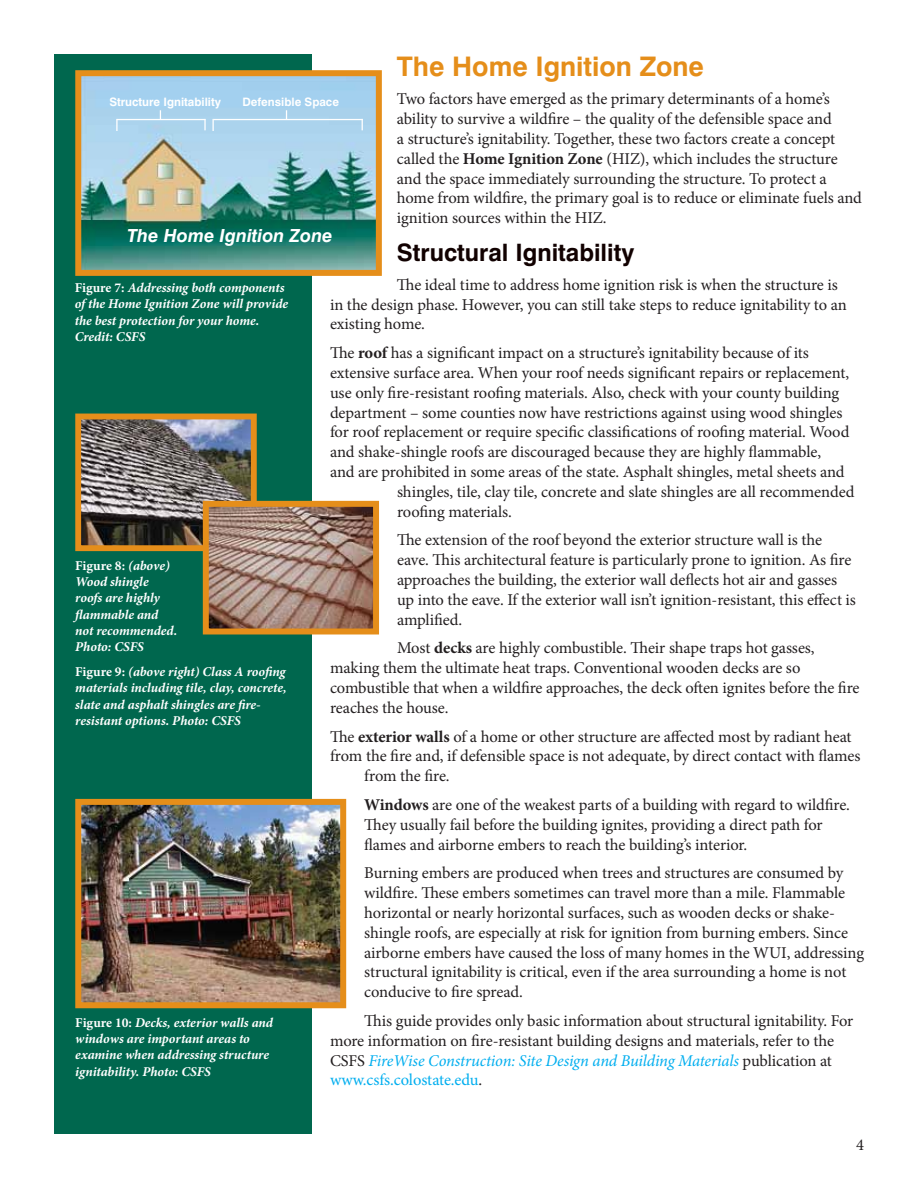
<style>
.page{position:relative;width:918px;height:1188px;background:#fff}
.page>*{position:absolute;margin:0;border:0;box-sizing:border-box;transform-origin:0 0}
.t1{font:700 27px "Swiss 721 BT";color:#e58e1a}
.t2{font:700 24px "Swiss 721 BT";color:#110100}
.t3{font:italic 700 18px "Swiss 721 BT";color:#fff}
.t4{font:16.5px/19.8px "Minion Pro";letter-spacing:-.005em;color:#231f20}
.t5{font:italic 700 13.5px/16.2px "Minion Pro";letter-spacing:-.005em;color:#fff}
.t6{font:700 11.55px "Swiss 721 BT";color:#fff}
.s1{font-weight:700}
.s2{font-style:italic;color:#00aeef}
.s3{color:#00aeef}
.s4{font-style:normal}
</style>
<div class="page">
<div style="left:54px;top:54px;width:258px;height:1080px;background:#00674e"></div>
<img style="left:82px;top:77px;width:293px;height:192px">
<div style="left:75px;top:70px;width:307px;height:206px;border:6px solid #e58e1a"></div>
<svg style="left:116px;top:119px;width:2px;height:12px"></svg>
<hr style="left:117px;top:119px;width:88px;height:1px;background:#fff">
<svg style="left:204px;top:119px;width:2px;height:11px"></svg>
<svg style="left:212px;top:119px;width:2px;height:12px"></svg>
<hr style="left:213px;top:119px;width:150px;height:1px;background:#fff">
<img style="left:82px;top:421px;width:168px;height:123px">
<div style="left:75px;top:414px;width:182px;height:137px;border:6px solid #e58e1a"></div>
<img style="left:210px;top:508px;width:162px;height:119px">
<div style="left:203px;top:501px;width:176px;height:133px;border:6px solid #e58e1a"></div>
<img style="left:82px;top:806px;width:257px;height:195px">
<div style="left:75px;top:799px;width:271px;height:209px;border:6px solid #e58e1a"></div>
<h1 class="t1" style="left:397px;top:50px;width:309px">The Home Ignition Zone</h1>
<p class="t4" style="left:397px;top:89px;width:467px">Two factors have emerged as the primary determinants of a home’s ability to survive a wildfire – the quality of the defensible space and<br>a structure’s ignitability. Together, these two factors create a concept called the <span class="s1">Home Ignition Zone</span> (HIZ), which includes the structure and the space immediately surrounding the structure. To protect a home from wildfire, the primary goal is to reduce or eliminate fuels and ignition sources within the HIZ.</p>
<h2 class="t2" style="left:397px;top:238px;width:239px">Structural Ignitability</h2>
<p class="t4" style="left:330px;top:275px;width:518px;text-indent:67px">The ideal time to address home ignition risk is when the structure is in the design phase. However, you can still take steps to reduce ignitability to an existing home.</p>
<p class="t4" style="left:330px;top:343px;width:480px">The <span class="s1">roof</span> has a significant impact on a structure’s ignitability because of its</p>
<p class="t4" style="left:330px;top:363px;width:521px">extensive surface area. When your roof needs significant repairs or replacement,</p>
<p class="t4" style="left:330px;top:383px;width:511px">use only fire-resistant roofing materials. Also, check with your county building</p>
<p class="t4" style="left:330px;top:403px;width:514px">department – some counties now have restrictions against using wood shingles</p>
<p class="t4" style="left:330px;top:422px;width:521px">for roof replacement or require specific classifications of roofing material. Wood</p>
<p class="t4" style="left:330px;top:442px;width:493px">and shake-shingle roofs are discouraged because they are highly flammable,</p>
<p class="t4" style="left:330px;top:462px;width:516px">and are prohibited in some areas of the state. Asphalt shingles, metal sheets and</p>
<p class="t4" style="left:397px;top:482px;width:459px">shingles, tile, clay tile, concrete and slate shingles are all recommended</p>
<p class="t4" style="left:397px;top:502px;width:116px">roofing materials.</p>
<p class="t4" style="left:397px;top:530px;width:460px">The extension of the roof beyond the exterior structure wall is the eave. This architectural feature is particularly prone to ignition. As fire approaches the building, the exterior wall deflects hot air and gasses up into the eave. If the exterior wall isn’t ignition-resistant, this effect is amplified.</p>
<p class="t4" style="left:330px;top:638px;width:531px;text-indent:67px">Most <span class="s1">decks</span> are highly combustible. Their shape traps hot gasses, making them the ultimate heat traps. Conventional wooden decks are so combustible that when a wildfire approaches, the deck often ignites before the fire reaches the house.</p>
<p class="t4" style="left:330px;top:727px;width:523px">The <span class="s1">exterior walls</span> of a home or other structure are affected most by radiant heat</p>
<p class="t4" style="left:330px;top:746px;width:532px">from the fire and, if defensible space is not adequate, by direct contact with flames</p>
<p class="t4" style="left:364px;top:766px;width:87px">from the fire.</p>
<p class="t4" style="left:364px;top:795px;width:487px"><span class="s1">Windows</span> are one of the weakest parts of a building with regard to wildfire.<br>They usually fail before the building ignites, providing a direct path for flames and airborne embers to reach the building’s interior.</p>
<p class="t4" style="left:364px;top:863px;width:501px">Burning embers are produced when trees and structures are consumed by wildfire. These embers sometimes can travel more than a mile. Flammable horizontal or nearly horizontal surfaces, such as wooden decks or shake&shy;shingle roofs, are especially at risk for ignition from burning embers. Since airborne embers have caused the loss of many homes in the WUI, addressing structural ignitability is critical, even if the area surrounding a home is not conducive to fire spread.</p>
<p class="t4" style="left:330px;top:1011px;width:525px;text-indent:34px">This guide provides only basic information about structural ignitability. For more information on fire-resistant building designs and materials, refer to the CSFS <span class="s2">FireWise Construction: Site Design and Building Materials</span> publication at <span class="s3">www.csfs.colostate.edu</span>.</p>
<p class="t6" style="left:109px;top:94px;width:113px">Structure Ignitability</p>
<p class="t6" style="left:243px;top:94px;width:98px">Defensible Space</p>
<p class="t3" style="left:127px;top:224px;width:207px">The Home Ignition Zone</p>
<p class="t5" style="left:75px;top:279px;width:215px"><span class="s4">Figure 7:</span> Addressing both components of the Home Ignition Zone will provide the best protection for your home.<br>Credit: CSFS</p>
<p class="t5" style="left:75px;top:557px;width:104px"><span class="s4">Figure 8:</span> (above)<br>Wood shingle roofs are highly flammable and not recommended.<br>Photo: CSFS</p>
<p class="t5" style="left:75px;top:664px;width:213px"><span class="s4">Figure 9:</span> (above right) Class A roofing materials including tile, clay, concrete, slate and asphalt shingles are fire&shy;resistant options. Photo: CSFS</p>
<p class="t5" style="left:75px;top:1014px;width:199px"><span class="s4">Figure 10:</span> Decks, exterior walls and windows are important areas to examine when addressing structure ignitability. Photo: CSFS</p>
<p class="t4" style="left:856px;top:1135px;width:9px">4</p>
</div>
